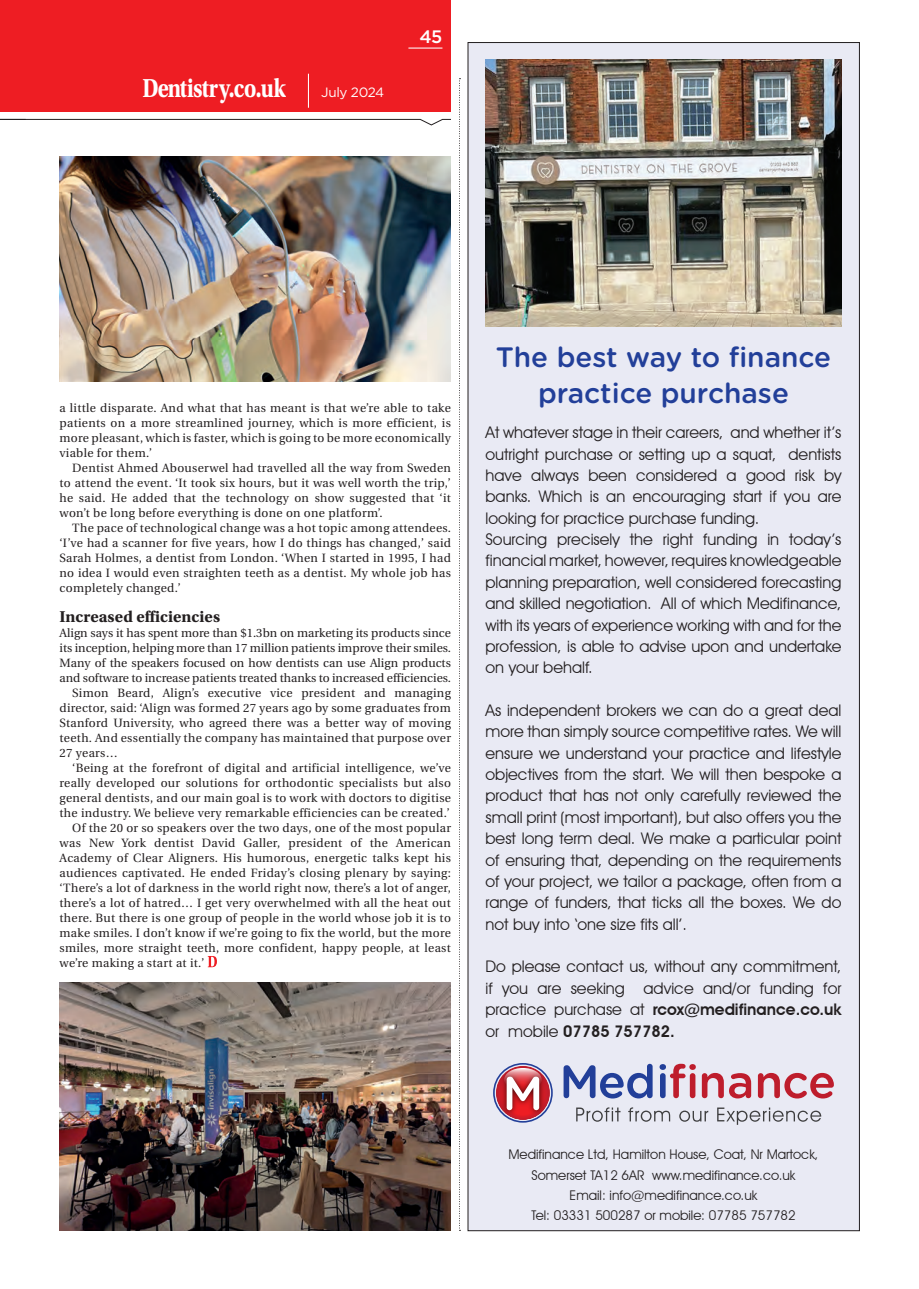
<style>
.page{position:relative;width:919px;height:1289px;background:#fff}
.page>*{position:absolute;margin:0;border:0;box-sizing:border-box;transform-origin:0 0}
.t1{font:500 28.05px/36px "Gotham Rounded";color:#223f99;text-align:center}
.t2{font:700 27.45px "Utopia Std";letter-spacing:-.025em;color:#fff;scale:.8 1}
.t3{font:500 18px "Gotham";color:#fff}
.t4{font:700 16.5px "Utopia Std";color:#231f20}
.t5{font:16.05px/21.3px "Avant Garde IT Cby BT";color:#231f20;text-align:justify}
.t6{font:13.5px "Gotham";letter-spacing:-.025em;color:#fff}
.t7{font:13.35px/20px "Avant Garde IT Cby BT";color:#231f20;text-align:center}
.t8{font:12px/15px "Utopia";letter-spacing:.025em;color:#231f20;text-align:justify}
.t9{font:12px "Utopia";color:#231f20}
.s1{font-weight:600}
</style>
<div class="page">
<div style="left:0;top:0;width:451px;height:112px;background:#ee1d23"></div>
<hr style="left:408px;top:48px;width:34px;height:1px;background:#fff">
<svg style="left:459px;top:78px;width:1px;height:1152px"></svg>
<hr style="left:308px;top:74px;width:1px;height:34px;background:#fff">
<svg style="left:0;top:119px;width:451px;height:7px"></svg>
<svg style="left:208px;top:956px;width:9px;height:11px"></svg>
<img style="left:60px;top:982px;width:391px;height:248px">
<div style="left:468px;top:43px;width:391px;height:1187px;background:#e9eaf4"></div>
<svg style="left:493px;top:1063px;width:59px;height:59px"></svg>
<svg style="left:576px;top:1107px;width:44px;height:14px"></svg>
<svg style="left:628px;top:1107px;width:42px;height:14px"></svg>
<svg style="left:679px;top:1110px;width:29px;height:11px"></svg>
<svg style="left:717px;top:1107px;width:104px;height:17px"></svg>
<svg style="left:563px;top:1063px;width:89px;height:35px"></svg>
<svg style="left:659px;top:1063px;width:36px;height:35px"></svg>
<svg style="left:701px;top:1072px;width:22px;height:26px"></svg>
<svg style="left:729px;top:1073px;width:22px;height:25px"></svg>
<svg style="left:757px;top:1072px;width:76px;height:26px"></svg>
<img style="left:485px;top:59px;width:356px;height:267px">
<img style="left:60px;top:157px;width:391px;height:225px">
<h2 class="t2" style="left:142px;top:72px;width:181px">Dentistry.co.uk</h2>
<p class="t6" style="left:321px;top:84px;width:65px">July 2024</p>
<h3 class="t3" style="left:419px;top:24px;width:24px">45</h3>
<p class="t8" style="left:60px;top:400px;width:393px">a little disparate. And what that has meant is that we’re able to take patients on a more streamlined journey, which is more efficient, is more pleasant, which is faster, which is going to be more economically viable for them.’</p>
<p class="t8" style="left:60px;top:460px;width:393px;text-indent:13px">Dentist Ahmed Abouserwel had travelled all the way from Sweden to attend the event. ‘It took six hours, but it was well worth the trip,’ he said. He added that the technology on show suggested that ‘it won’t be long before everything is done on one platform’.</p>
<p class="t8" style="left:60px;top:520px;width:393px;text-indent:13px">The pace of technological change was a hot topic among attendees. ‘I’ve had a scanner for five years, how I do things has changed,’ said Sarah Holmes, a dentist from London. ‘When I started in 1995, I had no idea I would even straighten teeth as a dentist. My whole job has completely changed.’</p>
<h3 class="t4" style="left:60px;top:607px;width:162px">Increased efficiencies</h3>
<p class="t9" style="left:60px;top:626px;width:393px">Align says it has spent more than $1.3bn on marketing its products since</p>
<p class="t9" style="left:60px;top:641px;width:393px">its inception, helping more than 17 million patients improve their smiles.</p>
<p class="t9" style="left:60px;top:656px;width:393px">Many of the speakers focused on how dentists can use Align products</p>
<p class="t9" style="left:60px;top:671px;width:393px">and software to increase patients treated thanks to increased efficiencies.</p>
<p class="t8" style="left:72px;top:685px;width:380px">Simon Beard, Align’s executive vice president and managing</p>
<p class="t8" style="left:60px;top:700px;width:393px">director, said: ‘Align was formed 27 years ago by some graduates from</p>
<p class="t8" style="left:60px;top:715px;width:393px">Stanford University, who agreed there was a better way of moving</p>
<p class="t8" style="left:60px;top:730px;width:393px">teeth. And essentially the company has maintained that purpose over</p>
<p class="t8" style="left:60px;top:745px;width:60px">27 years…</p>
<p class="t8" style="left:72px;top:760px;width:380px">‘Being at the forefront of digital and artificial intelligence, we’ve</p>
<p class="t8" style="left:60px;top:775px;width:393px">really developed our solutions for orthodontic specialists but also</p>
<p class="t8" style="left:60px;top:790px;width:393px">general dentists, and our main goal is to work with doctors to digitise</p>
<p class="t8" style="left:60px;top:805px;width:392px">the industry. We believe very remarkable efficiencies can be created.’</p>
<p class="t8" style="left:72px;top:820px;width:380px">Of the 20 or so speakers over the two days, one of the most popular</p>
<p class="t8" style="left:60px;top:835px;width:393px">was New York dentist David Galler, president of the American</p>
<p class="t8" style="left:60px;top:850px;width:393px">Academy of Clear Aligners. His humorous, energetic talks kept his</p>
<p class="t8" style="left:60px;top:865px;width:393px">audiences captivated. He ended Friday’s closing plenary by saying:</p>
<p class="t8" style="left:60px;top:880px;width:393px">‘There’s a lot of darkness in the world right now, there’s a lot of anger,</p>
<p class="t8" style="left:60px;top:895px;width:393px">there’s a lot of hatred… I get very overwhelmed with all the heat out</p>
<p class="t8" style="left:60px;top:910px;width:393px">there. But there is one group of people in the world whose job it is to</p>
<p class="t8" style="left:60px;top:925px;width:393px">make smiles. I don’t know if we’re going to fix the world, but the more</p>
<p class="t8" style="left:60px;top:940px;width:393px">smiles, more straight teeth, more confident, happy people, at least</p>
<p class="t8" style="left:60px;top:955px;width:146px">we’re making a start at it.’</p>
<h1 class="t1" style="left:496px;top:338px;width:336px">The best way to finance practice purchase</h1>
<p class="t5" style="left:485px;top:422px;width:357px;text-align:left">At whatever stage in their careers, and whether it’s outright purchase or setting up a squat, dentists have always been considered a good risk by banks. Which is an encouraging start if you are looking for practice purchase funding.<br>Sourcing precisely the right funding in today’s financial market, however, requires knowledgeable planning preparation, well considered forecasting and skilled negotiation. All of which Medifinance, with its years of experience working with and for the profession, is able to advise upon and undertake on your behalf.</p>
<p class="t5" style="left:485px;top:699px;width:357px">As independent brokers we can do a great deal more than simply source competitive rates. We will ensure we understand your practice and lifestyle objectives from the start. We will then bespoke a product that has not only carefully reviewed the small print (most important), but also offers you the best long term deal. We make a particular point of ensuring that, depending on the requirements of your project, we tailor a package, often from a range of funders, that ticks all the boxes. We do not buy into ‘one size fits all’.</p>
<h3 class="t5" style="left:485px;top:955px;width:357px">Do please contact us, without any commitment, if you are seeking advice and/or funding for practice purchase at <span class="s1">rcox@medifinance.co.uk </span>or mobile <span class="s1">07785 757782.</span></h3>
<p class="t7" style="left:508px;top:1144px;width:311px">Medifinance Ltd, Hamilton House, Coat, Nr Martock, Somerset TA12 6AR www.medifinance.co.uk<br>Email: info@medifinance.co.uk<br>Tel: 03331 500287 or mobile: 07785 757782</p>
</div>
